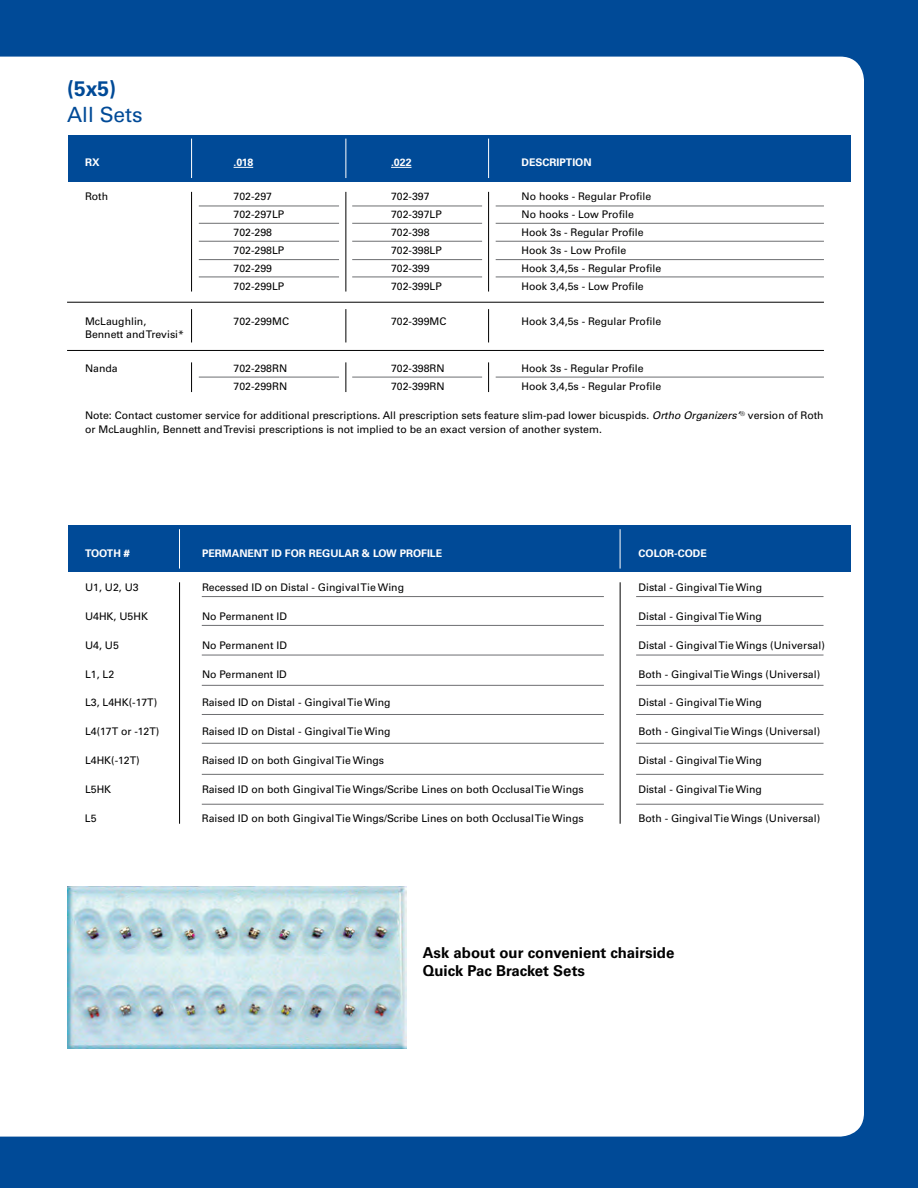
<style>
.page{position:relative;width:918px;height:1188px;background:#004a97}
.page>*{position:absolute;margin:0;border:0;box-sizing:border-box;transform-origin:0 0}
.t1{font:21px "Univers LT Std";color:#004a97}
.t2{font:700 21px "Univers LT Std";color:#004a97}
.t3{font:700 15px/18px "Univers LT Std";color:#000}
.t4{font:10.5px/13.5px "Univers LT Std";color:#000}
.t5{font:700 10.5px "Univers LT Std";color:#fff}
.s1{font-style:italic}
</style>
<div class="page">
<div style="left:0;top:57px;width:864px;height:1080px;background:#fff"></div>
<div style="left:68px;top:135px;width:782px;height:47px;background:#004a97"></div>
<svg style="left:234px;top:167px;width:19px;height:1px"></svg>
<svg style="left:391px;top:167px;width:21px;height:1px"></svg>
<hr style="left:67px;top:302px;width:757px;height:1px;background:#000">
<hr style="left:67px;top:350px;width:757px;height:1px;background:#000">
<hr style="left:199px;top:206px;width:140px;height:1px;background:#6d6e71">
<hr style="left:199px;top:223px;width:140px;height:1px;background:#6d6e71">
<hr style="left:199px;top:241px;width:140px;height:1px;background:#6d6e71">
<hr style="left:199px;top:259px;width:140px;height:1px;background:#6d6e71">
<hr style="left:199px;top:277px;width:140px;height:1px;background:#6d6e71">
<hr style="left:199px;top:377px;width:140px;height:1px;background:#6d6e71">
<hr style="left:352px;top:206px;width:130px;height:1px;background:#6d6e71">
<hr style="left:352px;top:223px;width:130px;height:1px;background:#6d6e71">
<hr style="left:352px;top:241px;width:130px;height:1px;background:#6d6e71">
<hr style="left:352px;top:259px;width:130px;height:1px;background:#6d6e71">
<hr style="left:352px;top:277px;width:130px;height:1px;background:#6d6e71">
<hr style="left:352px;top:377px;width:130px;height:1px;background:#6d6e71">
<hr style="left:191px;top:139px;width:1px;height:39px;background:#fff">
<hr style="left:346px;top:139px;width:1px;height:39px;background:#fff">
<hr style="left:488px;top:139px;width:1px;height:39px;background:#fff">
<hr style="left:191px;top:192px;width:1px;height:100px;background:#000">
<hr style="left:488px;top:192px;width:1px;height:100px;background:#000">
<hr style="left:345px;top:192px;width:1px;height:100px;background:#000">
<hr style="left:191px;top:362px;width:1px;height:30px;background:#000">
<hr style="left:488px;top:362px;width:1px;height:30px;background:#000">
<hr style="left:345px;top:362px;width:1px;height:30px;background:#000">
<hr style="left:191px;top:309px;width:1px;height:33px;background:#000">
<hr style="left:488px;top:309px;width:1px;height:33px;background:#000">
<hr style="left:345px;top:309px;width:1px;height:33px;background:#000">
<hr style="left:496px;top:206px;width:328px;height:1px;background:#6d6e71">
<hr style="left:496px;top:223px;width:328px;height:1px;background:#6d6e71">
<hr style="left:496px;top:241px;width:328px;height:1px;background:#6d6e71">
<hr style="left:496px;top:259px;width:328px;height:1px;background:#6d6e71">
<hr style="left:496px;top:277px;width:328px;height:1px;background:#6d6e71">
<hr style="left:496px;top:377px;width:328px;height:1px;background:#6d6e71">
<div style="left:68px;top:526px;width:782px;height:46px;background:#004a97"></div>
<hr style="left:179px;top:529px;width:1px;height:40px;background:#fff">
<hr style="left:620px;top:529px;width:1px;height:40px;background:#fff">
<hr style="left:179px;top:582px;width:1px;height:242px;background:#000">
<hr style="left:620px;top:582px;width:1px;height:242px;background:#000">
<hr style="left:202px;top:596px;width:402px;height:1px;background:#6d6e71">
<hr style="left:202px;top:625px;width:402px;height:1px;background:#6d6e71">
<hr style="left:202px;top:655px;width:402px;height:1px;background:#6d6e71">
<hr style="left:202px;top:743px;width:402px;height:1px;background:#6d6e71">
<hr style="left:202px;top:774px;width:402px;height:1px;background:#6d6e71">
<hr style="left:202px;top:804px;width:402px;height:1px;background:#6d6e71">
<hr style="left:202px;top:685px;width:402px;height:1px;background:#6d6e71">
<hr style="left:202px;top:714px;width:402px;height:1px;background:#6d6e71">
<hr style="left:636px;top:596px;width:188px;height:1px;background:#6d6e71">
<hr style="left:636px;top:625px;width:188px;height:1px;background:#6d6e71">
<hr style="left:636px;top:655px;width:188px;height:1px;background:#6d6e71">
<hr style="left:636px;top:743px;width:188px;height:1px;background:#6d6e71">
<hr style="left:636px;top:774px;width:188px;height:1px;background:#6d6e71">
<hr style="left:636px;top:804px;width:188px;height:1px;background:#6d6e71">
<hr style="left:636px;top:685px;width:188px;height:1px;background:#6d6e71">
<hr style="left:636px;top:714px;width:188px;height:1px;background:#6d6e71">
<img style="left:67px;top:886px;width:339px;height:163px">
<h1 class="t2" style="left:67px;top:77px;width:51px">(5X5)</h1>
<h1 class="t1" style="left:67px;top:102px;width:77px">All Sets</h1>
<p class="t5" style="left:85px;top:156px;width:16px">RX</p>
<p class="t5" style="left:234px;top:156px;width:21px">.018</p>
<p class="t5" style="left:391px;top:156px;width:22px">.022</p>
<p class="t5" style="left:522px;top:156px;width:15px">DESCRIPTI</p>
<p class="t5" style="left:575px;top:156px;width:18px">ON</p>
<p class="t4" style="left:85px;top:190px;width:25px">Roth</p>
<p class="t4" style="left:234px;top:190px;width:40px">702-297</p>
<p class="t4" style="left:391px;top:190px;width:40px">702-397</p>
<p class="t4" style="left:522px;top:190px;width:131px">No hooks - Regular Profile</p>
<p class="t4" style="left:234px;top:208px;width:52px">702-297LP</p>
<p class="t4" style="left:391px;top:208px;width:52px">702-397LP</p>
<p class="t4" style="left:522px;top:208px;width:114px">No hooks - Low Profile</p>
<p class="t4" style="left:234px;top:226px;width:40px">702-298</p>
<p class="t4" style="left:391px;top:226px;width:40px">702-398</p>
<p class="t4" style="left:522px;top:226px;width:124px">Hook 3s - Regular Profile</p>
<p class="t4" style="left:234px;top:244px;width:52px">702-298LP</p>
<p class="t4" style="left:391px;top:244px;width:52px">702-398LP</p>
<p class="t4" style="left:522px;top:244px;width:106px">Hook 3s - Low Profile</p>
<p class="t4" style="left:234px;top:262px;width:40px">702-299</p>
<p class="t4" style="left:391px;top:262px;width:40px">702-399</p>
<p class="t4" style="left:522px;top:262px;width:141px">Hook 3,4,5s - Regular Profile</p>
<p class="t4" style="left:234px;top:280px;width:52px">702-299LP</p>
<p class="t4" style="left:391px;top:280px;width:52px">702-399LP</p>
<p class="t4" style="left:522px;top:280px;width:124px">Hook 3,4,5s - Low Profile</p>
<p class="t4" style="left:85px;top:314px;width:63px">McLaughlin,</p>
<p class="t4" style="left:234px;top:314px;width:57px">702-299MC</p>
<p class="t4" style="left:391px;top:314px;width:57px">702-399MC</p>
<p class="t4" style="left:522px;top:314px;width:141px">Hook 3,4,5s - Regular Profile</p>
<p class="t4" style="left:85px;top:328px;width:100px">Bennett and Trevisi*</p>
<p class="t4" style="left:85px;top:362px;width:34px">Nanda</p>
<p class="t4" style="left:234px;top:362px;width:55px">702-298RN</p>
<p class="t4" style="left:391px;top:362px;width:55px">702-398RN</p>
<p class="t4" style="left:522px;top:362px;width:124px">Hook 3s - Regular Profile</p>
<p class="t4" style="left:234px;top:380px;width:55px">702-299RN</p>
<p class="t4" style="left:391px;top:380px;width:55px">702-399RN</p>
<p class="t4" style="left:522px;top:380px;width:141px">Hook 3,4,5s - Regular Profile</p>
<p class="t4" style="left:85px;top:409px;width:740px">Note: Contact customer service for additional prescriptions. All prescription sets feature slim-pad lower bicuspids. <span class="s1">Ortho Organizers’</span><sup>®</sup> version of Roth or McLaughlin, Bennett and Trevisi prescriptions is not implied to be an exact version of another system.</p>
<p class="t5" style="left:67px;top:547px;width:64px">TOOTH #</p>
<p class="t5" style="left:202px;top:547px;width:6px">PER</p>
<p class="t5" style="left:222px;top:547px;width:117px">MANENT ID FOR REGULAR</p>
<p class="t5" style="left:362px;top:547px;width:70px">&amp; LOW PROFILEC</p>
<p class="t5" style="left:646px;top:547px;width:55px">OLOR-CODE</p>
<p class="t4" style="left:85px;top:581px;width:55px">U1, U2, U3</p>
<p class="t4" style="left:202px;top:581px;width:204px">Recessed ID on Distal - Gingival Tie Wing</p>
<p class="t4" style="left:639px;top:581px;width:125px">Distal - Gingival Tie Wing</p>
<p class="t4" style="left:85px;top:609px;width:65px">U4HK, U5HK</p>
<p class="t4" style="left:202px;top:609px;width:86px">No Permanent ID</p>
<p class="t4" style="left:639px;top:609px;width:125px">Distal - Gingival Tie Wing</p>
<p class="t4" style="left:85px;top:638px;width:35px">U4, U5</p>
<p class="t4" style="left:202px;top:638px;width:86px">No Permanent ID</p>
<p class="t4" style="left:639px;top:638px;width:188px">Distal - Gingival Tie Wings (Universal)</p>
<p class="t4" style="left:85px;top:667px;width:31px">L1, L2</p>
<p class="t4" style="left:202px;top:667px;width:86px">No Permanent ID</p>
<p class="t4" style="left:639px;top:667px;width:183px">Both - Gingival Tie Wings (Universal)</p>
<p class="t4" style="left:85px;top:696px;width:74px">L3, L4HK(-17T)</p>
<p class="t4" style="left:202px;top:696px;width:190px">Raised ID on Distal - Gingival Tie Wing</p>
<p class="t4" style="left:639px;top:696px;width:125px">Distal - Gingival Tie Wing</p>
<p class="t4" style="left:85px;top:725px;width:76px">L4(17T or -12T)</p>
<p class="t4" style="left:202px;top:725px;width:190px">Raised ID on Distal - Gingival Tie Wing</p>
<p class="t4" style="left:639px;top:725px;width:183px">Both - Gingival Tie Wings (Universal)</p>
<p class="t4" style="left:85px;top:753px;width:56px">L4HK(-12T)</p>
<p class="t4" style="left:202px;top:753px;width:184px">Raised ID on both Gingival Tie Wings</p>
<p class="t4" style="left:639px;top:753px;width:125px">Distal - Gingival Tie Wing</p>
<p class="t4" style="left:85px;top:782px;width:28px">L5HK</p>
<p class="t4" style="left:202px;top:782px;width:383px">Raised ID on both Gingival Tie Wings/Scribe Lines on both Occlusal Tie Wings</p>
<p class="t4" style="left:638px;top:782px;width:125px">Distal - Gingival Tie Wing</p>
<p class="t4" style="left:85px;top:811px;width:13px">L5</p>
<p class="t4" style="left:202px;top:811px;width:383px">Raised ID on both Gingival Tie Wings/Scribe Lines on both Occlusal Tie Wings</p>
<p class="t4" style="left:638px;top:811px;width:183px">Both - Gingival Tie Wings (Universal)</p>
<h2 class="t3" style="left:423px;top:944px;width:253px">ASK ABOUT OUR CONVENIENT CHAIRSIDE<br>QUICK PAC BRACKET SETS</h2>
</div>
